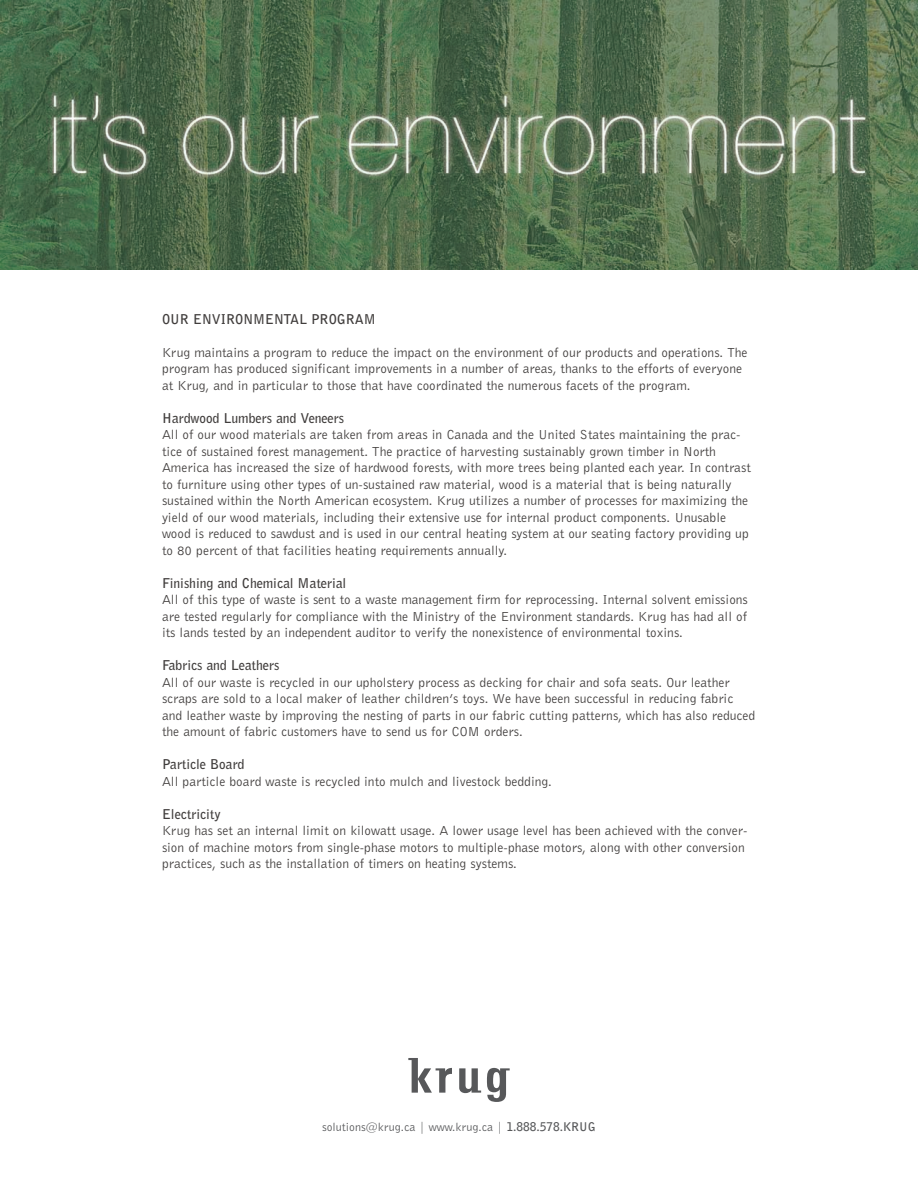
<style>
.page{position:relative;width:918px;height:1188px;background:#fff}
.page>*{position:absolute;margin:0;border:0;box-sizing:border-box;transform-origin:0 0}
.t1{font:13.5px/16.5px "Bell Gothic BT";color:#413e3d}
.t2{font:700 13.5px "Bell Gothic BT";color:#413e3d}
.t3{font:12px "Bell Gothic BT";color:#57585a}
.s1{font-weight:700}
</style>
<div class="page">
<img style="left:0;top:0;width:918px;height:270px">
<svg style="left:408px;top:1058px;width:44px;height:35px"></svg>
<svg style="left:487px;top:1068px;width:23px;height:34px"></svg>
<svg style="left:459px;top:1068px;width:22px;height:25px"></svg>
<p class="t2" style="left:162px;top:314px;width:215px">OUR ENVIRONMENTAL PROGRAM</p>
<p class="t1" style="left:162px;top:345px;width:587px">Krug maintains a program to reduce the impact on the environment of our products and operations. The program has produced significant improvements in a number of areas, thanks to the efforts of everyone at Krug, and in particular to those that have coordinated the numerous facets of the program.</p>
<p class="t2" style="left:162px;top:413px;width:184px">Hardwood Lumbers and Veneers</p>
<p class="t1" style="left:162px;top:428px;width:590px">All of our wood materials are taken from areas in Canada and the United States maintaining the prac&shy;tice of sustained forest management. The practice of harvesting sustainably grown timber in North America has increased the size of hardwood forests, with more trees being planted each year. In contrast to furniture using other types of un-sustained raw material, wood is a material that is being naturally sustained within the North American ecosystem. Krug utilizes a number of processes for maximizing the yield of our wood materials, including their extensive use for internal product components. Unusable wood is reduced to sawdust and is used in our central heating system at our seating factory providing up to 80 percent of that facilities heating requirements annually.</p>
<p class="t2" style="left:162px;top:578px;width:186px">Finishing and Chemical Material</p>
<p class="t1" style="left:162px;top:593px;width:587px;text-align:justify">All of this type of waste is sent to a waste management firm for reprocessing. Internal solvent emissions are tested regularly for compliance with the Ministry of the Environment standards. Krug has had all of its lands tested by an independent auditor to verify the nonexistence of environmental toxins.</p>
<p class="t2" style="left:162px;top:661px;width:119px">Fabrics and Leathers</p>
<p class="t1" style="left:162px;top:675px;width:595px">All of our waste is recycled in our upholstery process as decking for chair and sofa seats. Our leather scraps are sold to a local maker of leather children’s toys. We have been successful in reducing fabric and leather waste by improving the nesting of parts in our fabric cutting patterns, which has also reduced the amount of fabric customers have to send us for COM orders.</p>
<p class="t2" style="left:162px;top:760px;width:84px">Particle Board</p>
<p class="t1" style="left:162px;top:774px;width:392px">All particle board waste is recycled into mulch and livestock bedding.</p>
<p class="t2" style="left:162px;top:809px;width:60px">Electricity</p>
<p class="t1" style="left:162px;top:823px;width:587px">Krug has set an internal limit on kilowatt usage. A lower usage level has been achieved with the conver&shy;sion of machine motors from single-phase motors to multiple-phase motors, along with other conversion practices, such as the installation of timers on heating systems.</p>
<p class="t3" style="left:322px;top:1123px;width:275px">solutions@krug.ca | www.krug.ca | <span class="s1">1.888.578.KRUG</span></p>
</div>
